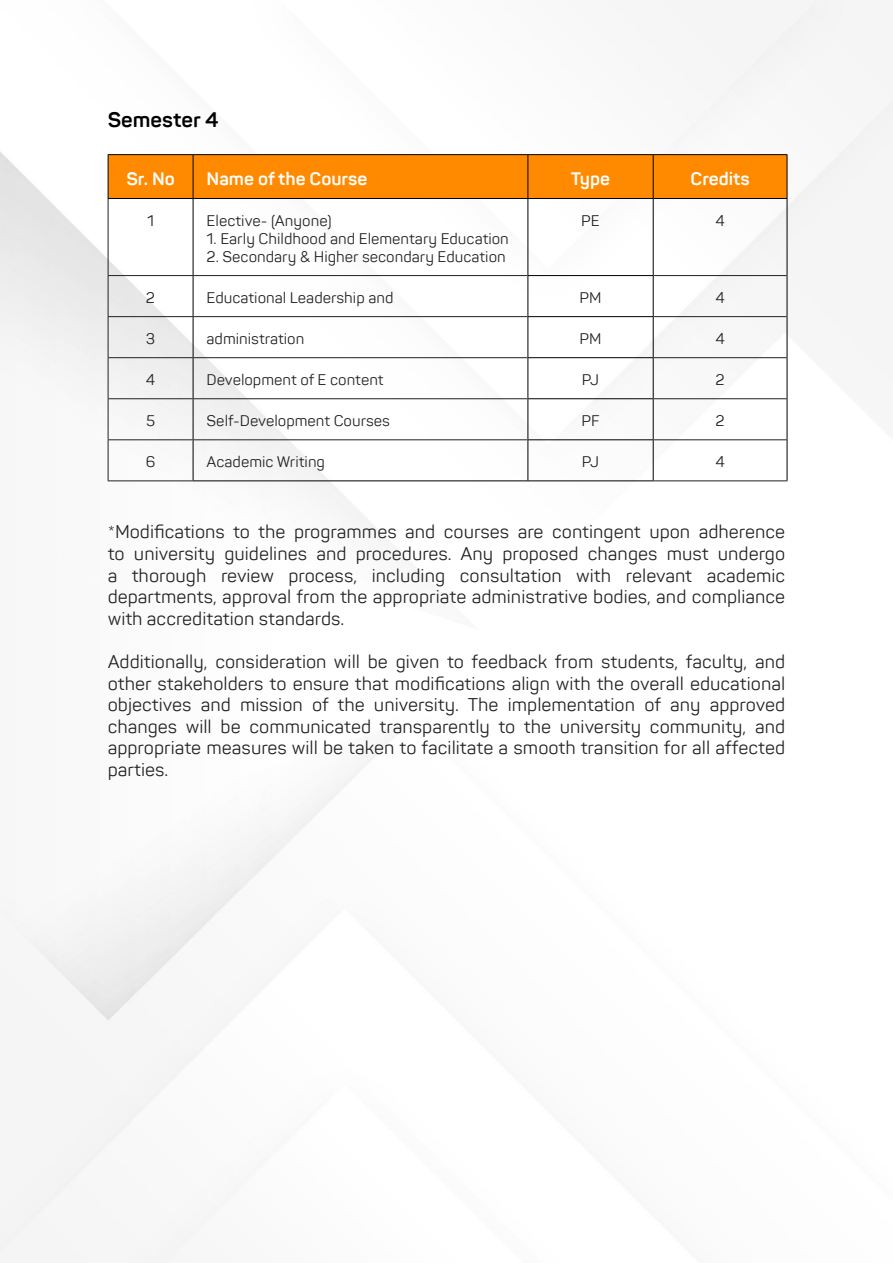
<style>
.page{position:relative;width:893px;height:1263px;background:#fff}
.page>*{position:absolute;margin:0;border:0;box-sizing:border-box;transform-origin:0 0}
.t1{font:700 21px "Panton";color:#000}
.t2{font:18px/21.6px "Panton";color:#231f20;text-align:justify}
.t3{font:700 18px "Panton";color:#fff}
.t4{font:15px "Panton";color:#231f20}
</style>
<div class="page">
<img style="left:0;top:0;width:893px;height:1263px">
<div style="left:109px;top:155px;width:678px;height:43px;background:#ff8a00"></div>
<hr style="left:193px;top:480px;width:335px;height:1px;background:#000">
<hr style="left:193px;top:199px;width:1px;height:76px;background:#000">
<hr style="left:527px;top:199px;width:1px;height:76px;background:#000">
<hr style="left:653px;top:199px;width:1px;height:76px;background:#000">
<hr style="left:193px;top:276px;width:1px;height:40px;background:#000">
<hr style="left:527px;top:275px;width:127px;height:1px;background:#000">
<hr style="left:527px;top:276px;width:1px;height:40px;background:#000">
<hr style="left:653px;top:276px;width:1px;height:40px;background:#000">
<hr style="left:193px;top:317px;width:1px;height:40px;background:#000">
<hr style="left:527px;top:316px;width:127px;height:1px;background:#000">
<hr style="left:527px;top:317px;width:1px;height:40px;background:#000">
<hr style="left:653px;top:317px;width:1px;height:40px;background:#000">
<hr style="left:193px;top:358px;width:1px;height:40px;background:#000">
<hr style="left:527px;top:357px;width:127px;height:1px;background:#000">
<hr style="left:527px;top:358px;width:1px;height:40px;background:#000">
<hr style="left:653px;top:358px;width:1px;height:40px;background:#000">
<hr style="left:193px;top:399px;width:1px;height:40px;background:#000">
<hr style="left:527px;top:398px;width:127px;height:1px;background:#000">
<hr style="left:527px;top:399px;width:1px;height:40px;background:#000">
<hr style="left:653px;top:399px;width:1px;height:40px;background:#000">
<hr style="left:193px;top:440px;width:1px;height:40px;background:#000">
<hr style="left:527px;top:439px;width:127px;height:1px;background:#000">
<hr style="left:527px;top:440px;width:1px;height:40px;background:#000">
<hr style="left:653px;top:440px;width:1px;height:40px;background:#000">
<hr style="left:528px;top:480px;width:126px;height:1px;background:#000">
<hr style="left:654px;top:275px;width:133px;height:1px;background:#231f20">
<hr style="left:654px;top:316px;width:133px;height:1px;background:#231f20">
<hr style="left:654px;top:357px;width:133px;height:1px;background:#231f20">
<hr style="left:654px;top:398px;width:133px;height:1px;background:#231f20">
<hr style="left:654px;top:439px;width:133px;height:1px;background:#231f20">
<hr style="left:654px;top:480px;width:133px;height:1px;background:#231f20">
<hr style="left:108px;top:275px;width:85px;height:1px;background:#231f20">
<hr style="left:193px;top:275px;width:334px;height:1px;background:#231f20">
<hr style="left:108px;top:316px;width:85px;height:1px;background:#231f20">
<hr style="left:193px;top:316px;width:334px;height:1px;background:#231f20">
<hr style="left:108px;top:357px;width:85px;height:1px;background:#231f20">
<hr style="left:193px;top:357px;width:334px;height:1px;background:#231f20">
<hr style="left:108px;top:398px;width:85px;height:1px;background:#231f20">
<hr style="left:193px;top:398px;width:334px;height:1px;background:#231f20">
<hr style="left:108px;top:439px;width:85px;height:1px;background:#231f20">
<hr style="left:108px;top:480px;width:85px;height:1px;background:#231f20">
<hr style="left:193px;top:439px;width:334px;height:1px;background:#231f20">
<hr style="left:108px;top:199px;width:1px;height:76px;background:#231f20">
<hr style="left:108px;top:276px;width:1px;height:40px;background:#231f20">
<hr style="left:108px;top:317px;width:1px;height:40px;background:#231f20">
<hr style="left:108px;top:358px;width:1px;height:40px;background:#231f20">
<hr style="left:108px;top:399px;width:1px;height:40px;background:#231f20">
<hr style="left:108px;top:440px;width:1px;height:40px;background:#231f20">
<hr style="left:787px;top:199px;width:1px;height:77px;background:#000">
<hr style="left:787px;top:276px;width:1px;height:41px;background:#000">
<hr style="left:787px;top:317px;width:1px;height:41px;background:#000">
<hr style="left:787px;top:358px;width:1px;height:41px;background:#000">
<hr style="left:787px;top:399px;width:1px;height:41px;background:#000">
<hr style="left:787px;top:440px;width:1px;height:40px;background:#000">
<hr style="left:108px;top:154px;width:85px;height:1px;background:#000">
<hr style="left:108px;top:155px;width:1px;height:43px;background:#000">
<hr style="left:193px;top:154px;width:335px;height:1px;background:#000">
<hr style="left:193px;top:155px;width:1px;height:43px;background:#000">
<hr style="left:528px;top:154px;width:125px;height:1px;background:#000">
<hr style="left:527px;top:155px;width:1px;height:43px;background:#000">
<hr style="left:653px;top:154px;width:134px;height:1px;background:#000">
<hr style="left:653px;top:155px;width:1px;height:43px;background:#000">
<hr style="left:787px;top:155px;width:1px;height:43px;background:#000">
<hr style="left:108px;top:198px;width:85px;height:1px;background:#000">
<hr style="left:193px;top:198px;width:335px;height:1px;background:#000">
<hr style="left:528px;top:198px;width:125px;height:1px;background:#000">
<hr style="left:653px;top:198px;width:134px;height:1px;background:#000">
<p class="t1" style="left:108px;top:107px;width:112px">Semester 4</p>
<p class="t3" style="left:126px;top:167px;width:50px">Sr. No</p>
<p class="t3" style="left:207px;top:167px;width:162px">Name of the Course</p>
<p class="t3" style="left:571px;top:167px;width:41px">Type</p>
<p class="t3" style="left:691px;top:167px;width:61px">Credits</p>
<p class="t4" style="left:147px;top:212px;width:9px">1</p>
<p class="t4" style="left:207px;top:212px;width:126px">Elective- (Anyone)</p>
<p class="t4" style="left:207px;top:230px;width:304px">1. Early Childhood and Elementary Education</p>
<p class="t4" style="left:207px;top:248px;width:301px">2. Secondary &amp; Higher secondary Education</p>
<p class="t4" style="left:581px;top:212px;width:20px">PE</p>
<p class="t4" style="left:715px;top:212px;width:11px">4</p>
<p class="t4" style="left:146px;top:289px;width:11px">2</p>
<p class="t4" style="left:207px;top:289px;width:188px">Educational Leadership and</p>
<p class="t4" style="left:579px;top:289px;width:24px">PM</p>
<p class="t4" style="left:715px;top:289px;width:11px">4</p>
<p class="t4" style="left:146px;top:330px;width:11px">3</p>
<p class="t4" style="left:207px;top:330px;width:99px">administration</p>
<p class="t4" style="left:579px;top:330px;width:24px">PM</p>
<p class="t4" style="left:715px;top:330px;width:11px">4</p>
<p class="t4" style="left:146px;top:371px;width:11px">4</p>
<p class="t4" style="left:207px;top:371px;width:179px">Development of E content</p>
<p class="t4" style="left:582px;top:371px;width:19px">PJ</p>
<p class="t4" style="left:715px;top:371px;width:11px">2</p>
<p class="t4" style="left:146px;top:412px;width:11px">5</p>
<p class="t4" style="left:207px;top:412px;width:185px">Self-Development Courses</p>
<p class="t4" style="left:581px;top:412px;width:20px">PF</p>
<p class="t4" style="left:715px;top:412px;width:11px">2</p>
<p class="t4" style="left:146px;top:453px;width:11px">6</p>
<p class="t4" style="left:207px;top:453px;width:120px">Academic Writing</p>
<p class="t4" style="left:582px;top:453px;width:19px">PJ</p>
<p class="t4" style="left:715px;top:453px;width:11px">4</p>
<p class="t2" style="left:108px;top:521px;width:679px">*Modifications to the programmes and courses are contingent upon adherence to university guidelines and procedures. Any proposed changes must undergo a thorough review process, including consultation with relevant academic departments, approval from the appropriate administrative bodies, and compliance with accreditation standards.</p>
<p class="t2" style="left:108px;top:651px;width:679px">Additionally, consideration will be given to feedback from students, faculty, and other stakeholders to ensure that modifications align with the overall educational objectives and mission of the university. The implementation of any approved changes will be communicated transparently to the university community, and appropriate measures will be taken to facilitate a smooth transition for all affected parties.</p>
</div>
